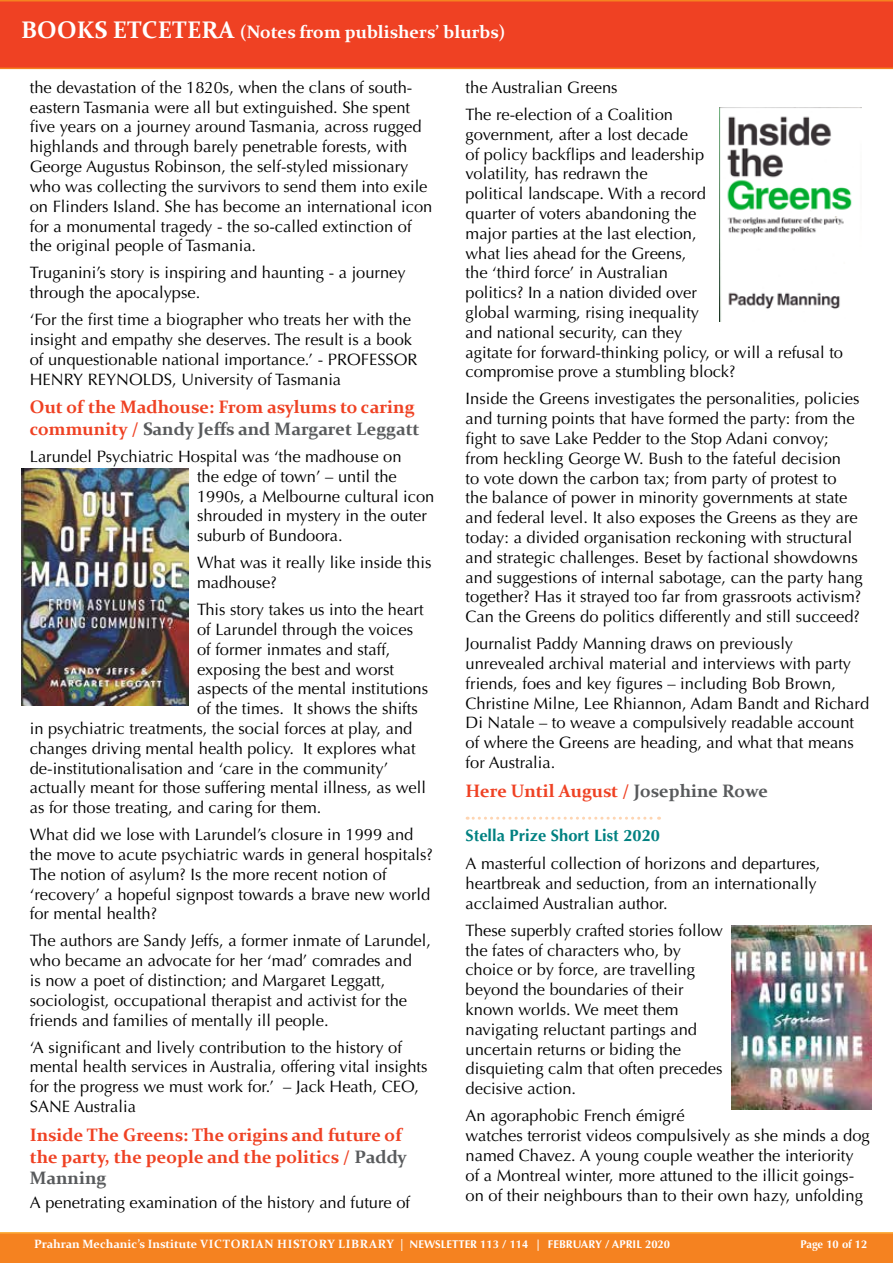
<style>
.page{position:relative;width:893px;height:1263px;background:#fff}
.page>*{position:absolute;margin:0;border:0;box-sizing:border-box;transform-origin:0 0}
.t1{font:700 18px/21.6px "Constantia";color:#ef4123}
.t2{font:700 18px "Constantia";color:#fff}
.t3{font:16.5px/19.8px "Optima LT Std";color:#000}
.t4{font:700 16.5px "Optima LT Std";color:#008181}
.t5{font:700 12px "Constantia";color:#fff}
.t6{font:700 11.25px "Optima LT Std";color:#fff}
.s1{font-size:24px}
.s2{color:#585a5c}
.s3{font-family:"Optima LT Std";font-size:11.25px}
</style>
<div class="page">
<div style="left:0;top:1232px;width:893px;height:31px;background:#f58220"></div>
<div style="left:0;top:0;width:893px;height:69px;background:#ef4123"></div>
<svg style="left:467px;top:817px;width:192px;height:3px"></svg>
<img style="left:21px;top:469px;width:168px;height:236px">
<img style="left:719px;top:107px;width:142px;height:215px">
<img style="left:731px;top:925px;width:141px;height:185px">
<p class="t2" style="left:21px;top:20px;width:486px"><span class="s1">BOOKS ETCETERA</span> (Notes from publishers’ blurbs)</p>
<p class="t3" style="left:30px;top:78px;width:404px">the devastation of the 1820s, when the clans of south&shy;eastern Tasmania were all but extinguished. She spent five years on a journey around Tasmania, across rugged highlands and through barely penetrable forests, with George Augustus Robinson, the self-styled missionary who was collecting the survivors to send them into exile on Flinders Island. She has become an international icon for a monumental tragedy - the so-called extinction of the original people of Tasmania.</p>
<p class="t3" style="left:30px;top:263px;width:378px">Truganini’s story is inspiring and haunting - a journey through the apocalypse.</p>
<p class="t3" style="left:30px;top:310px;width:389px">‘For the first time a biographer who treats her with the insight and empathy she deserves. The result is a book of unquestionable national importance.’ - PROFESSOR HENRY REYNOLDS, University of Tasmania</p>
<p class="t1" style="left:30px;top:396px;width:391px">Out of the Madhouse: From asylums to caring community / <span class="s2">Sandy Jeffs and Margaret Leggatt</span></p>
<p class="t3" style="left:197px;top:447px;width:239px;text-indent:-167px">Larundel Psychiatric Hospital was ‘the madhouse on<br>the edge of town’ – until the<br>1990s, a Melbourne cultural icon shrouded in mystery in the outer suburb of Bundoora.</p>
<p class="t3" style="left:197px;top:553px;width:236px">What was it really like inside this madhouse?</p>
<p class="t3" style="left:197px;top:600px;width:228px">This story takes us into the heart</p>
<p class="t3" style="left:197px;top:620px;width:218px">of Larundel through the voices</p>
<p class="t3" style="left:197px;top:639px;width:195px">of former inmates and staff,</p>
<p class="t3" style="left:197px;top:659px;width:198px">exposing the best and worst</p>
<p class="t3" style="left:197px;top:679px;width:233px">aspects of the mental institutions</p>
<p class="t3" style="left:197px;top:699px;width:222px">of the times. It shows the shifts</p>
<p class="t3" style="left:30px;top:719px;width:384px">in psychiatric treatments, the social forces at play, and</p>
<p class="t3" style="left:30px;top:738px;width:388px">changes driving mental health policy. It explores what</p>
<p class="t3" style="left:30px;top:758px;width:360px">de-institutionalisation and ‘care in the community’</p>
<p class="t3" style="left:30px;top:778px;width:398px">actually meant for those suffering mental illness, as well</p>
<p class="t3" style="left:30px;top:798px;width:293px">as for those treating, and caring for them.</p>
<p class="t3" style="left:30px;top:825px;width:405px">What did we lose with Larundel’s closure in 1999 and the move to acute psychiatric wards in general hospitals?<br>The notion of asylum? Is the more recent notion of ‘recovery’ a hopeful signpost towards a brave new world for mental health?</p>
<p class="t3" style="left:30px;top:931px;width:403px">The authors are Sandy Jeffs, a former inmate of Larundel, who became an advocate for her ‘mad’ comrades and<br>is now a poet of distinction; and Margaret Leggatt, sociologist, occupational therapist and activist for the friends and families of mentally ill people.</p>
<p class="t3" style="left:30px;top:1037px;width:399px">‘A significant and lively contribution to the history of mental health services in Australia, offering vital insights for the progress we must work for.’ – Jack Heath, CEO, SANE Australia</p>
<p class="t1" style="left:30px;top:1123px;width:379px">Inside The Greens: The origins and future of the party, the people and the politics / <span class="s2">Paddy<br>Manning</span></p>
<p class="t3" style="left:30px;top:1193px;width:382px">A penetrating examination of the history and future of</p>
<p class="t3" style="left:466px;top:74px;width:209px;line-height:27px">the Australian Greens<br>The re-election of a Coalition</p>
<p class="t3" style="left:466px;top:124px;width:379px">government, after a lost decade<br>of policy backflips and leadership<br>volatility, has redrawn the<br>political landscape. With a record<br>quarter of voters abandoning the<br>major parties at the last election,<br>what lies ahead for the Greens,<br>the ‘third force’ in Australian<br>politics? In a nation divided over<br>global warming, rising inequality<br>and national security, can they<br>agitate for forward-thinking policy, or will a refusal to compromise prove a stumbling block?</p>
<p class="t3" style="left:466px;top:389px;width:399px">Inside the Greens investigates the personalities, policies and turning points that have formed the party: from the fight to save Lake Pedder to the Stop Adani convoy; from heckling George W. Bush to the fateful decision<br>to vote down the carbon tax; from party of protest to<br>the balance of power in minority governments at state and federal level. It also exposes the Greens as they are today: a divided organisation reckoning with structural and strategic challenges. Beset by factional showdowns and suggestions of internal sabotage, can the party hang together? Has it strayed too far from grassroots activism?<br>Can the Greens do politics differently and still succeed?</p>
<p class="t3" style="left:466px;top:634px;width:405px">Journalist Paddy Manning draws on previously unrevealed archival material and interviews with party friends, foes and key figures – including Bob Brown, Christine Milne, Lee Rhiannon, Adam Bandt and Richard Di Natale – to weave a compulsively readable account of where the Greens are heading, and what that means for Australia.</p>
<p class="t1" style="left:466px;top:779px;width:304px">Here Until August / <span class="s2">Josephine Rowe</span></p>
<p class="t4" style="left:466px;top:826px;width:196px">Stella Prize Short List 2020</p>
<p class="t3" style="left:466px;top:854px;width:356px">A masterful collection of horizons and departures, heartbreak and seduction, from an internationally acclaimed Australian author.</p>
<p class="t3" style="left:466px;top:921px;width:259px">These superbly crafted stories follow the fates of characters who, by choice or by force, are travelling beyond the boundaries of their known worlds. We meet them navigating reluctant partings and uncertain returns or biding the disquieting calm that often precedes decisive action.</p>
<p class="t3" style="left:466px;top:1106px;width:406px">An agoraphobic French émigré<br>watches terrorist videos compulsively as she minds a dog named Chavez. A young couple weather the interiority of a Montreal winter, more attuned to the illicit goings&shy;on of their neighbours than to their own hazy, unfolding</p>
<p class="t5" style="left:34px;top:1235px;width:638px">Prahran Mechanic’s Institute VICTORIAN HISTORY LIBRARY | <span class="s3">NEWSLETTER 113 / 114 | FEBRUARY / APRIL 2020</span></p>
<p class="t6" style="left:801px;top:1237px;width:68px">Page 10 of 12</p>
</div>
